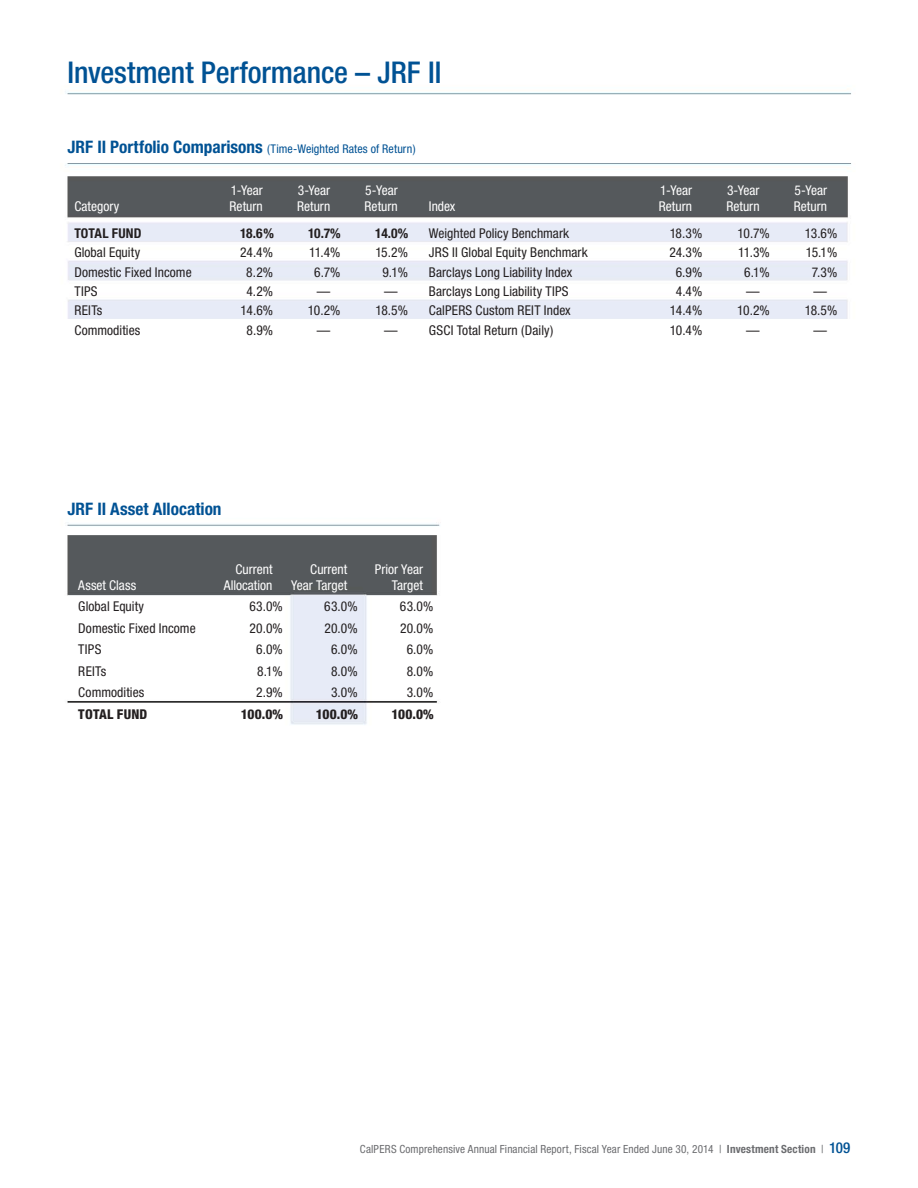
<style>
.page{position:relative;width:918px;height:1188px;background:#fff}
.page>*{position:absolute;margin:0;border:0;box-sizing:border-box;transform-origin:0 0}
.t1{font:500 condensed 30px "Helvetica Neue";letter-spacing:-.005em;color:#005294}
.t2{font:700 condensed 17.25px "Helvetica Neue";letter-spacing:.005em;color:#005294}
.t3{font:condensed 13.5px "Helvetica Neue";letter-spacing:.005em;color:#231f20}
.t4{font:condensed 13.5px/16.2px "Helvetica Neue";color:#fff}
.t5{font:800 condensed 13.5px "Helvetica Neue";letter-spacing:.02em;color:#231f20}
.t6{font:700 condensed 13.5px "Helvetica Neue";letter-spacing:.01em;color:#231f20}
.t7{font:condensed 12px "Helvetica Neue";letter-spacing:.01em;color:#005294}
.t8{font:condensed 11.25px "Helvetica Neue";letter-spacing:.01em;color:#6c6d70}
.s1{font-weight:700;font-size:17.25px}
.s2{font-weight:700}
.s3{font-weight:500;font-size:15px;color:#005294}
</style>
<div class="page">
<img style="left:65px;top:91px;width:786px;height:634px">
<img style="left:67px;top:160px;width:784px;height:58px">
<img style="left:67px;top:521px;width:374px;height:75px">
<h1 class="t1" style="left:68px;top:55px;width:375px">Investment Performance – JRF II</h1>
<p class="t7" style="left:68px;top:142px;width:350px"><span class="s1">JRF II Portfolio Comparisons</span> (Time-Weighted Rates of Return)</p>
<p class="t4" style="left:74px;top:198px;width:46px">Category</p>
<p class="t4" style="left:230px;top:182px;width:35px">1-Year<br>Return</p>
<p class="t4" style="left:297px;top:182px;width:35px">3-Year<br>Return</p>
<p class="t4" style="left:365px;top:182px;width:35px">5-Year<br>Return</p>
<p class="t4" style="left:429px;top:198px;width:28px">Index</p>
<p class="t4" style="left:659px;top:182px;width:35px">1-Year<br>Return</p>
<p class="t4" style="left:726px;top:182px;width:35px">3-Year<br>Return</p>
<p class="t4" style="left:794px;top:182px;width:35px">5-Year<br>Return</p>
<p class="t6" style="left:74px;top:225px;width:69px">Total Fund</p>
<p class="t6" style="left:240px;top:225px;width:35px">18.6%</p>
<p class="t6" style="left:308px;top:225px;width:34px">10.7%</p>
<p class="t6" style="left:375px;top:225px;width:34px">14.0%</p>
<p class="t3" style="left:429px;top:226px;width:142px">Weighted Policy Benchmark</p>
<p class="t3" style="left:670px;top:226px;width:34px">18.3%</p>
<p class="t3" style="left:738px;top:226px;width:34px">10.7%</p>
<p class="t3" style="left:805px;top:226px;width:34px">13.6%</p>
<p class="t3" style="left:74px;top:245px;width:67px">Global Equity</p>
<p class="t3" style="left:240px;top:245px;width:34px">24.4%</p>
<p class="t3" style="left:309px;top:245px;width:33px">11.4%</p>
<p class="t3" style="left:375px;top:245px;width:34px">15.2%</p>
<p class="t3" style="left:429px;top:245px;width:160px">JRS II Global Equity Benchmark</p>
<p class="t3" style="left:669px;top:245px;width:34px">24.3%</p>
<p class="t3" style="left:738px;top:245px;width:33px">11.3%</p>
<p class="t3" style="left:806px;top:245px;width:33px">15.1%</p>
<p class="t3" style="left:74px;top:264px;width:119px">Domestic Fixed Income</p>
<p class="t3" style="left:246px;top:264px;width:28px">8.2%</p>
<p class="t3" style="left:314px;top:264px;width:28px">6.7%</p>
<p class="t3" style="left:382px;top:264px;width:27px">9.1%</p>
<p class="t3" style="left:429px;top:264px;width:145px">Barclays Long Liability Index</p>
<p class="t3" style="left:676px;top:264px;width:28px">6.9%</p>
<p class="t3" style="left:744px;top:264px;width:27px">6.1%</p>
<p class="t3" style="left:812px;top:264px;width:27px">7.3%</p>
<p class="t3" style="left:74px;top:283px;width:25px">TIPS</p>
<p class="t3" style="left:246px;top:283px;width:28px">4.2%</p>
<p class="t3" style="left:317px;top:283px;width:15px">—</p>
<p class="t3" style="left:384px;top:283px;width:186px">— Barclays Long Liability TIPS</p>
<p class="t3" style="left:676px;top:283px;width:28px">4.4%</p>
<p class="t3" style="left:746px;top:283px;width:15px">—</p>
<p class="t3" style="left:814px;top:283px;width:15px">—</p>
<p class="t3" style="left:74px;top:303px;width:30px">REITs</p>
<p class="t3" style="left:241px;top:303px;width:34px">14.6%</p>
<p class="t3" style="left:308px;top:303px;width:34px">10.2%</p>
<p class="t3" style="left:375px;top:303px;width:34px">18.5%</p>
<p class="t3" style="left:429px;top:303px;width:143px">CalPERS Custom REIT Index</p>
<p class="t3" style="left:670px;top:303px;width:34px">14.4%</p>
<p class="t3" style="left:737px;top:303px;width:34px">10.2%</p>
<p class="t3" style="left:805px;top:303px;width:34px">18.5%</p>
<p class="t3" style="left:74px;top:322px;width:67px">Commodities</p>
<p class="t3" style="left:246px;top:322px;width:28px">8.9%</p>
<p class="t3" style="left:317px;top:322px;width:15px">—</p>
<p class="t3" style="left:384px;top:322px;width:170px">— GSCI Total Return (Daily)</p>
<p class="t3" style="left:670px;top:322px;width:34px">10.4%</p>
<p class="t3" style="left:746px;top:322px;width:15px">—</p>
<p class="t3" style="left:814px;top:322px;width:15px">—</p>
<p class="t2" style="left:68px;top:498px;width:156px">JRF II Asset Allocation</p>
<p class="t4" style="left:78px;top:577px;width:59px">Asset Class</p>
<p class="t4" style="left:224px;top:561px;width:50px;text-align:right">Current<br>Allocation</p>
<p class="t4" style="left:291px;top:561px;width:58px;text-align:right">Current<br>Year Target</p>
<p class="t4" style="left:375px;top:561px;width:50px;text-align:right">Prior Year<br>Target</p>
<p class="t3" style="left:78px;top:599px;width:67px">Global Equity</p>
<p class="t3" style="left:249px;top:599px;width:35px">63.0%</p>
<p class="t3" style="left:324px;top:599px;width:35px">63.0%</p>
<p class="t3" style="left:400px;top:599px;width:35px">63.0%</p>
<p class="t3" style="left:78px;top:620px;width:119px">Domestic Fixed Income</p>
<p class="t3" style="left:250px;top:620px;width:35px">20.0%</p>
<p class="t3" style="left:324px;top:620px;width:35px">20.0%</p>
<p class="t3" style="left:400px;top:620px;width:35px">20.0%</p>
<p class="t3" style="left:78px;top:642px;width:25px">TIPS</p>
<p class="t3" style="left:256px;top:642px;width:28px">6.0%</p>
<p class="t3" style="left:331px;top:642px;width:28px">6.0%</p>
<p class="t3" style="left:407px;top:642px;width:28px">6.0%</p>
<p class="t3" style="left:78px;top:663px;width:30px">REITs</p>
<p class="t3" style="left:257px;top:663px;width:27px">8.1%</p>
<p class="t3" style="left:331px;top:663px;width:28px">8.0%</p>
<p class="t3" style="left:407px;top:663px;width:28px">8.0%</p>
<p class="t3" style="left:78px;top:684px;width:67px">Commodities</p>
<p class="t3" style="left:256px;top:684px;width:28px">2.9%</p>
<p class="t3" style="left:331px;top:684px;width:28px">3.0%</p>
<p class="t3" style="left:407px;top:684px;width:28px">3.0%</p>
<p class="t5" style="left:78px;top:706px;width:15px">TOTAL</p>
<p class="t5" style="left:117px;top:706px;width:16px">FUND</p>
<p class="t5" style="left:241px;top:706px;width:44px">100.0%</p>
<p class="t5" style="left:316px;top:706px;width:44px">100.0%</p>
<p class="t5" style="left:391px;top:706px;width:44px">100.0%</p>
<p class="t8" style="left:360px;top:1142px;width:492px">CalPERS Comprehensive Annual Financial Report, Fiscal Year Ended June 30, 2014 | <span class="s2">Investment Section</span> | <span class="s3">109</span></p>
</div>
